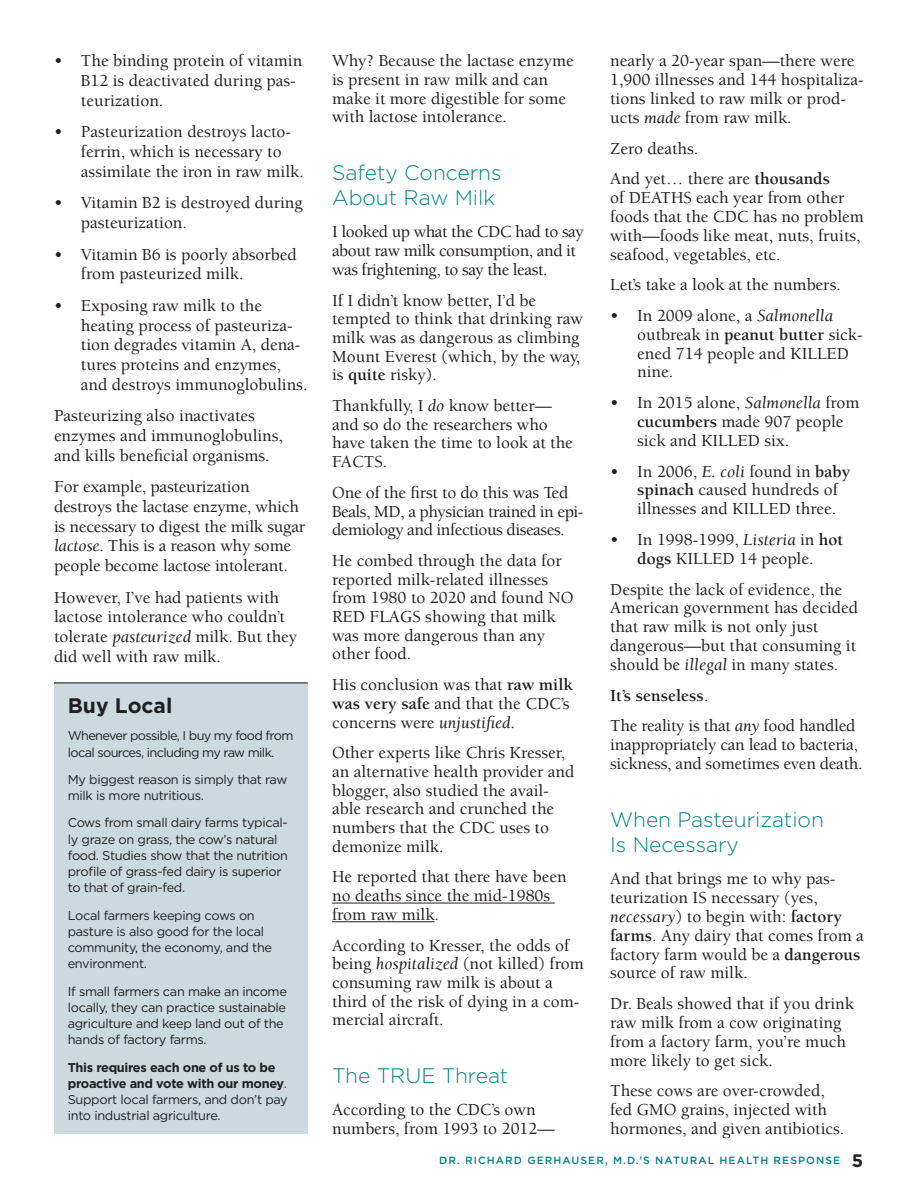
<style>
.page{position:relative;width:918px;height:1188px;background:#fff}
.page>*{position:absolute;margin:0;border:0;box-sizing:border-box;transform-origin:0 0}
.t1{font:300 21px/25.3px "Gotham";color:#00828c}
.t2{font:700 21px "Gotham";color:#231f20}
.t3{font:500 17.25px/18.8px "Berkeley Std";color:#231f20}
.t4{font:500 17.25px/18.8px "Berkeley Std";letter-spacing:-.025em;color:#231f20}
.t5{font:12.75px/16.2px "Gotham";letter-spacing:-.025em;color:#231f20}
.t6{font:12.75px/16.2px "Gotham";letter-spacing:-.05em;color:#231f20}
.t7{font:500 10.5px "Gotham";letter-spacing:.1em;color:#00828c}
.s1{font-weight:400;font-style:italic}
.s2{font-weight:700}
.s3{font-weight:700;font-size:18px;color:#231f20}
</style>
<div class="page">
<hr style="left:332px;top:903px;width:223px;height:1px;background:#231f20">
<hr style="left:332px;top:921px;width:103px;height:1px;background:#231f20">
<div style="left:54px;top:683px;width:254px;height:451px;background:#cadadf"></div>
<hr style="left:54px;top:683px;width:254px;height:1px;background:#231f20">
<p class="t3" style="left:81px;top:51px;width:223px;line-height:19.6px;text-indent:-27px">• The binding protein of vitamin<br>B12 is deactivated during pas&shy;teurization.</p>
<p class="t3" style="left:81px;top:122px;width:224px;line-height:19.6px;text-indent:-27px">• Pasteurization destroys lacto&shy;ferrin, which is necessary to assimilate the iron in raw milk.</p>
<p class="t3" style="left:81px;top:193px;width:223px;line-height:19.6px;text-indent:-27px">• Vitamin B2 is destroyed during pasteurization.</p>
<p class="t3" style="left:81px;top:245px;width:217px;line-height:19.6px;text-indent:-27px">• Vitamin B6 is poorly absorbed from pasteurized milk.</p>
<p class="t3" style="left:81px;top:296px;width:228px;line-height:19.6px;text-indent:-27px">• Exposing raw milk to the heating process of pasteuriza&shy;tion degrades vitamin A, dena&shy;tures proteins and enzymes, and destroys immunoglobulins.</p>
<p class="t3" style="left:54px;top:406px;width:231px;line-height:19.6px">Pasteurizing also inactivates enzymes and immunoglobulins, and kills beneficial organisms.</p>
<p class="t3" style="left:54px;top:477px;width:253px;line-height:19.6px">For example, pasteurization destroys the lactase enzyme, which is necessary to digest the milk sugar <span class="s1">lactose</span>. This is a reason why some people become lactose intolerant.</p>
<p class="t3" style="left:54px;top:588px;width:245px;line-height:19.6px">However, I’ve had patients with lactose intolerance who couldn’t tolerate <span class="s1">pasteurized</span> milk. But they did well with raw milk.</p>
<p class="t2" style="left:68px;top:692px;width:106px">Buy Local</p>
<p class="t6" style="left:68px;top:728px;width:227px">Whenever possible, I buy my food from local sources, including my raw milk.</p>
<p class="t5" style="left:68px;top:771px;width:221px">My biggest reason is simply that raw milk is more nutritious.</p>
<p class="t5" style="left:68px;top:815px;width:222px">Cows from small dairy farms typical&shy;ly graze on grass, the cow’s natural food. Studies show that the nutrition profile of grass-fed dairy is superior to that of grain-fed.</p>
<p class="t5" style="left:68px;top:907px;width:206px">Local farmers keeping cows on pasture is also good for the local community, the economy, and the environment.</p>
<p class="t5" style="left:68px;top:983px;width:221px">If small farmers can make an income locally, they can practice sustainable agriculture and keep land out of the hands of factory farms.</p>
<p class="t5" style="left:68px;top:1059px;width:222px"><span class="s2">This requires each one of us to be proactive and vote with our money</span>.<br>Support local farmers, and don’t pay into industrial agriculture.</p>
<p class="t3" style="left:332px;top:52px;width:243px">Why? Because the lactase enzyme is present in raw milk and can make it more digestible for some with lactose intolerance.</p>
<p class="t1" style="left:332px;top:159px;width:171px">Safety Concerns<br>About Raw Milk</p>
<p class="t4" style="left:332px;top:223px;width:253px">I looked up what the CDC had to say about raw milk consumption, and it was frightening, to say the least.</p>
<p class="t3" style="left:332px;top:291px;width:252px">If I didn’t know better, I’d be tempted to think that drinking raw milk was as dangerous as climbing<br>Mount Everest (which, by the way, is <span class="s2">quite</span> risky).</p>
<p class="t3" style="left:332px;top:397px;width:242px">Thankfully, I <span class="s1">do</span> know better— and so do the researchers who have taken the time to look at the<br>FACTS.</p>
<p class="t4" style="left:332px;top:483px;width:253px">One of the first to do this was Ted<br>Beals, MD, a physician trained in epi&shy;demiology and infectious diseases.</p>
<p class="t3" style="left:332px;top:552px;width:243px">He combed through the data for reported milk-related illnesses from 1980 to 2020 and found NO<br>RED FLAGS showing that milk was more dangerous than any other food.</p>
<p class="t3" style="left:332px;top:676px;width:242px">His conclusion was that <span class="s2">raw milk was very safe</span> and that the CDC’s concerns were <span class="s1">unjustified</span>.</p>
<p class="t3" style="left:332px;top:744px;width:244px">Other experts like Chris Kresser, an alternative health provider and blogger, also studied the avail&shy;able research and crunched the numbers that the CDC uses to demonize milk.</p>
<p class="t3" style="left:332px;top:868px;width:236px">He reported that there have been no deaths since the mid-1980s from raw milk.</p>
<p class="t3" style="left:332px;top:936px;width:253px">According to Kresser, the odds of being <span class="s1">hospitalized</span> (not killed) from consuming raw milk is about a third of the risk of dying in a com&shy;mercial aircraft.</p>
<p class="t1" style="left:332px;top:1062px;width:178px">The TRUE Threat</p>
<p class="t3" style="left:332px;top:1101px;width:224px">According to the CDC’s own numbers, from 1993 to 2012—</p>
<p class="t3" style="left:610px;top:52px;width:255px">nearly a 20-year span—there were<br>1,900 illnesses and 144 hospitaliza&shy;tions linked to raw milk or prod&shy;ucts <span class="s1">made</span> from raw milk.</p>
<p class="t3" style="left:610px;top:133px;width:222px;line-height:30.8px">Zero deaths.<br>And yet… there are <span class="s2">thousands</span></p>
<p class="t3" style="left:610px;top:189px;width:255px">of DEATHS each year from other foods that the CDC has no problem with—foods like meat, nuts, fruits, seafood, vegetables, etc.</p>
<p class="t3" style="left:610px;top:276px;width:232px">Let’s take a look at the numbers.</p>
<p class="t3" style="left:637px;top:307px;width:227px;text-indent:-27px">• In 2009 alone, a <span class="s1">Salmonella </span>outbreak in <span class="s2">peanut butter</span> sick&shy;ened 714 people and KILLED nine.</p>
<p class="t3" style="left:637px;top:394px;width:224px;text-indent:-27px">• In 2015 alone, <span class="s1">Salmonella</span> from <span class="s2">cucumbers</span> made 907 people sick and KILLED six.</p>
<p class="t3" style="left:637px;top:462px;width:215px;text-indent:-27px">• In 2006, <span class="s1">E. coli</span> found in <span class="s2">baby spinach</span> caused hundreds of illnesses and KILLED three.</p>
<p class="t3" style="left:610px;top:531px;width:235px;text-align:center">• In 1998-1999, <span class="s1">Listeria</span> in <span class="s2">hot dogs</span> KILLED 14 people.</p>
<p class="t3" style="left:610px;top:580px;width:249px">Despite the lack of evidence, the<br>American government has decided that raw milk is not only just dangerous—but that consuming it should be <span class="s1">illegal</span> in many states.</p>
<p class="t3" style="left:610px;top:680px;width:247px;line-height:30.8px"><span class="s2">It’s senseless</span>.<br>The reality is that <span class="s1">any</span> food handled</p>
<p class="t3" style="left:610px;top:736px;width:254px">inappropriately can lead to bacteria, sickness, and sometimes even death.</p>
<p class="t1" style="left:610px;top:806px;width:215px">When Pasteurization<br>Is Necessary</p>
<p class="t3" style="left:610px;top:870px;width:255px">And that brings me to why pas&shy;teurization IS necessary (yes, <span class="s1">necessary</span>) to begin with: <span class="s2">factory farms</span>. Any dairy that comes from a factory farm would be a <span class="s2">dangerous </span>source of raw milk.</p>
<p class="t3" style="left:610px;top:995px;width:245px">Dr. Beals showed that if you drink raw milk from a cow originating from a factory farm, you’re much more likely to get sick.</p>
<p class="t3" style="left:610px;top:1082px;width:236px">These cows are over-crowded, fed GMO grains, injected with hormones, and given antibiotics.</p>
<p class="t7" style="left:439px;top:1153px;width:426px">DR. RICHARD GERHAUSER, M.D.’S NATURAL HEALTH RESPONSE <span class="s3">5</span></p>
</div>
